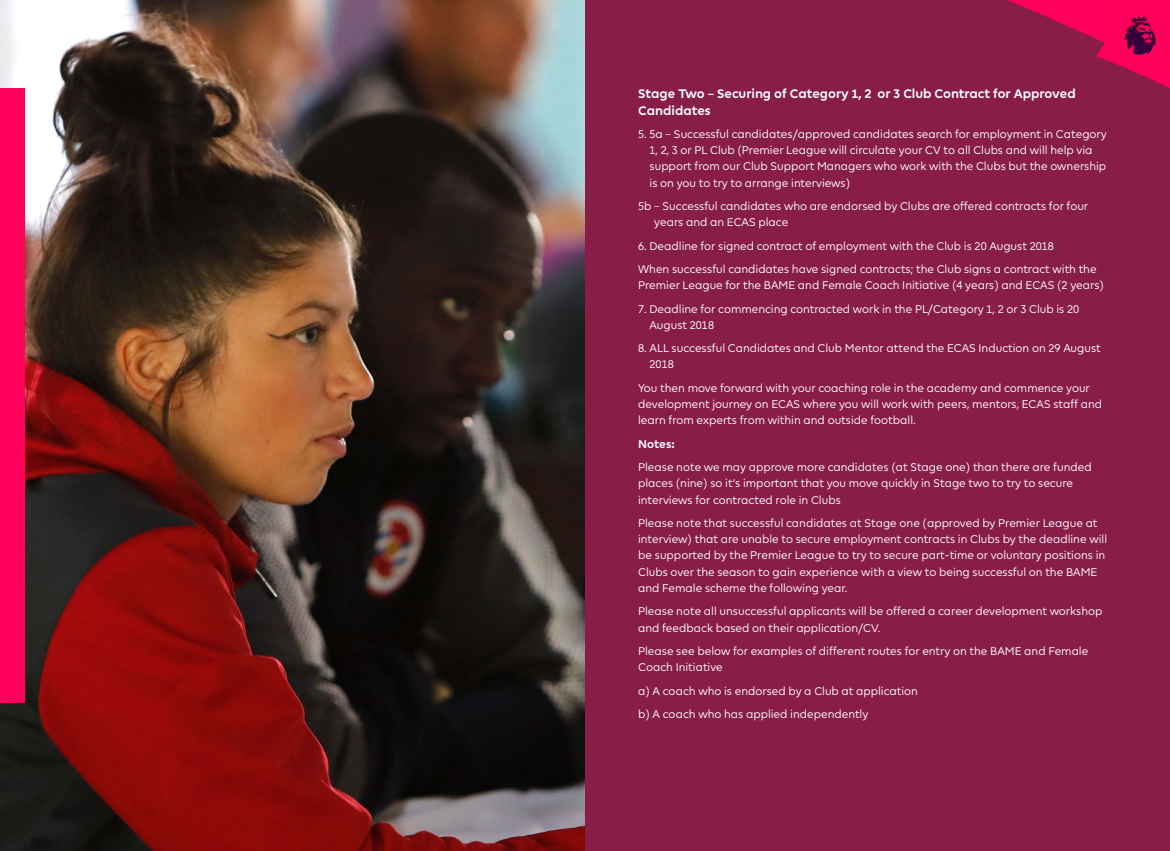
<style>
.page{position:relative;width:1170px;height:851px;background:#fff}
.page>*{position:absolute;margin:0;border:0;box-sizing:border-box;transform-origin:0 0}
.t1{font:700 12.5px/16.2px "Premier League";color:#fff}
.t2{font:11.25px/16.2px "Premier League";color:#fff}
.t3{font:700 11.25px "Premier League";color:#fff}
</style>
<div class="page">
<div style="left:585px;top:0;width:584px;height:850px;background:#881d48"></div>
<img style="left:0;top:0;width:585px;height:850px">
<div style="left:0;top:89px;width:25px;height:613px;background:#ff005a"></div>
<svg style="left:1007px;top:0;width:162px;height:88px"></svg>
<img style="left:1109px;top:0;width:60px;height:69px">
<p class="t1" style="left:638px;top:86px;width:439px">Stage Two – Securing of Category 1, 2 or 3 Club Contract for Approved<br>Candidates</p>
<p class="t2" style="left:649px;top:126px;width:458px;text-indent:-11px">5. 5a – Successful candidates/approved candidates search for employment in Category 1, 2, 3 or PL Club (Premier League will circulate your CV to all Clubs and will help via support from our Club Support Managers who work with the Clubs but the ownership is on you to try to arrange interviews)</p>
<p class="t2" style="left:654px;top:198px;width:435px;text-indent:-16px">5b – Successful candidates who are endorsed by Clubs are offered contracts for four years and an ECAS place</p>
<p class="t2" style="left:638px;top:234px;width:460px;line-height:23.4px">6. Deadline for signed contract of employment with the Club is 20 August 2018<br>When successful candidates have signed contracts; the Club signs a contract with the</p>
<p class="t2" style="left:638px;top:277px;width:467px">Premier League for the BAME and Female Coach Initiative (4 years) and ECAS (2 years)</p>
<p class="t2" style="left:649px;top:301px;width:431px;text-indent:-11px">7. Deadline for commencing contracted work in the PL/Category 1, 2 or 3 Club is 20<br>August 2018</p>
<p class="t2" style="left:649px;top:340px;width:453px;text-indent:-11px">8. ALL successful Candidates and Club Mentor attend the ECAS Induction on 29 August<br>2018</p>
<p class="t2" style="left:638px;top:380px;width:465px">You then move forward with your coaching role in the academy and commence your development journey on ECAS where you will work with peers, mentors, ECAS staff and learn from experts from within and outside football.</p>
<p class="t3" style="left:638px;top:437px;width:38px">Notes:</p>
<p class="t2" style="left:638px;top:459px;width:455px">Please note we may approve more candidates (at Stage one) than there are funded places (nine) so it’s important that you move quickly in Stage two to try to secure interviews for contracted role in Clubs</p>
<p class="t2" style="left:638px;top:515px;width:470px">Please note that successful candidates at Stage one (approved by Premier League at interview) that are unable to secure employment contracts in Clubs by the deadline will be supported by the Premier League to try to secure part-time or voluntary positions in Clubs over the season to gain experience with a view to being successful on the BAME and Female scheme the following year.</p>
<p class="t2" style="left:638px;top:603px;width:465px">Please note all unsuccessful applicants will be offered a career development workshop and feedback based on their application/CV.</p>
<p class="t2" style="left:638px;top:643px;width:451px">Please see below for examples of different routes for entry on the BAME and Female<br>Coach Initiative</p>
<p class="t2" style="left:638px;top:679px;width:281px;line-height:23.4px">a) A coach who is endorsed by a Club at application b) A coach who has applied independently</p>
</div>
